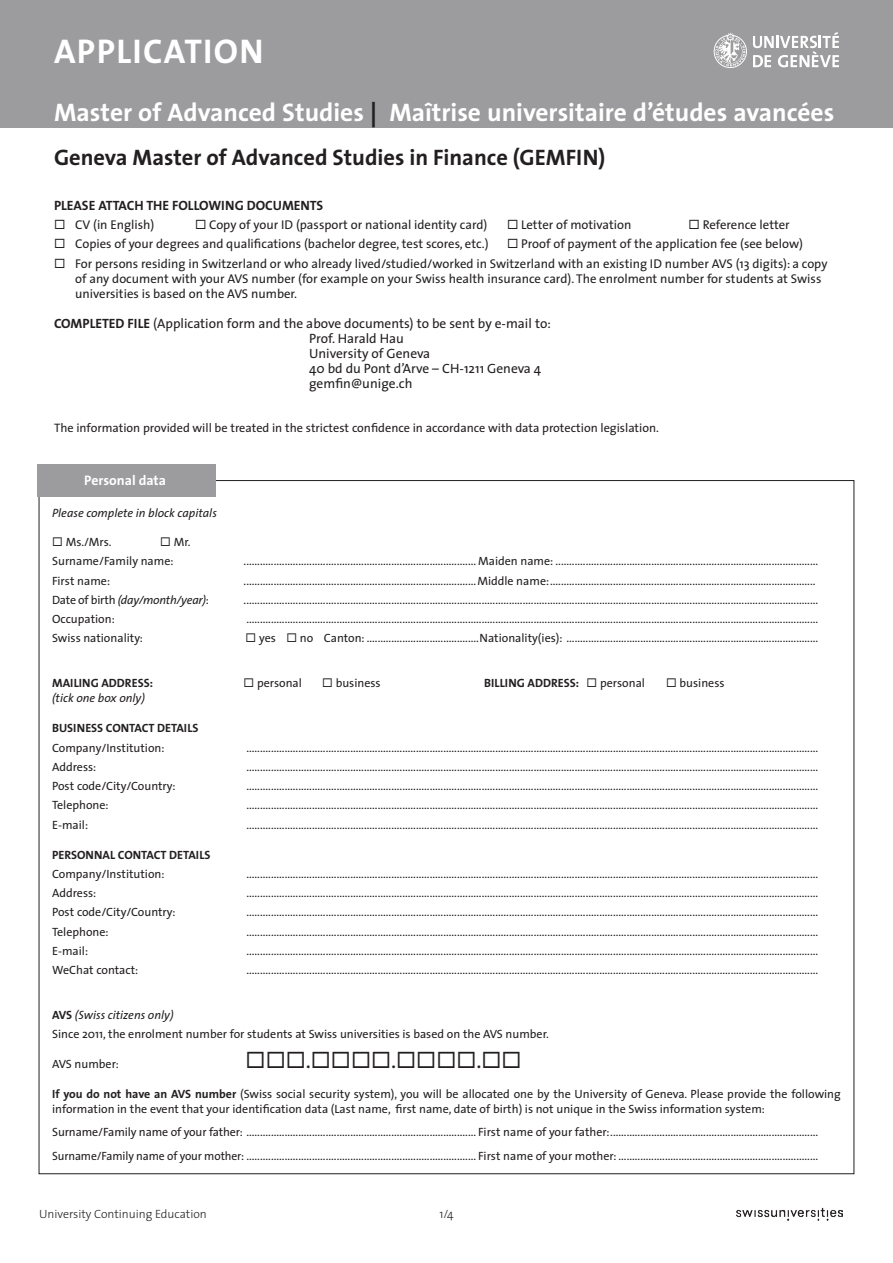
<style>
.page{position:relative;width:893px;height:1263px;background:#fff}
.page>*{position:absolute;margin:0;border:0;box-sizing:border-box;transform-origin:0 0}
.t1{font:700 34.5px "The Sans";letter-spacing:.04em;color:#fff}
.t2{font:700 25.5px "The Sans";color:#fff}
.t3{font:700 22.5px "The Sans";color:#231f20}
.t4{font:22.5px "The Sans";color:#231f20}
.t5{font:700 13.8px "The Sans";color:#fff}
.t6{font:13.5px "The Sans";color:#231f20}
.t7{font:700 13.5px "The Sans";color:#231f20}
.t8{font:12.75px/15px "The Sans";color:#231f20}
.t9{font:12.3px "The Sans";color:#231f20}
.t10{font:12px/15px "The Sans";color:#231f20}
.t11{font:700 12px "The Sans";color:#231f20}
.t12{font:italic 12px "The Sans";color:#231f20}
.t13{font:300 12px "The Sans";color:#231f20}
.t14{font:italic 12px "The Sans";letter-spacing:-.02em;color:#231f20}
.s1{color:#231f20}
.s2{font-weight:700}
.s3{font-style:normal}
.s4{font-weight:400}
.s5{font-weight:700;font-style:normal}
</style>
<div class="page">
<div style="left:38px;top:464px;width:178px;height:32px;background:#9c9c9e"></div>
<div style="left:0;top:0;width:893px;height:128px;background:#9c9c9e"></div>
<svg style="left:714px;top:32px;width:33px;height:36px"></svg>
<svg style="left:753px;top:32px;width:86px;height:35px"></svg>
<img style="left:736px;top:1207px;width:107px;height:14px">
<p class="t1" style="left:54px;top:23px;width:211px">APPLICATION</p>
<p class="t2" style="left:54px;top:91px;width:782px">Master of Advanced Studies <span class="s1">|</span> Maîtrise universitaire d’études avancées</p>
<p class="t3" style="left:54px;top:139px;width:553px">Geneva Master of Advanced Studies in Finance (GEMFIN)</p>
<p class="t7" style="left:54px;top:194px;width:271px">PLEASE ATTACH THE FOLLOWING DOCUMENTS</p>
<p class="t8" style="left:54px;top:217px;width:102px">◻ CV (in English)</p>
<p class="t8" style="left:195px;top:217px;width:294px">◻ Copy of your ID (passport or national identity card)</p>
<p class="t8" style="left:507px;top:217px;width:126px">◻ Letter of motivation</p>
<p class="t8" style="left:688px;top:217px;width:103px">◻ Reference letter</p>
<p class="t8" style="left:54px;top:236px;width:436px">◻ Copies of your degrees and qualifications (bachelor degree, test scores, etc.)</p>
<p class="t8" style="left:507px;top:236px;width:297px">◻ Proof of payment of the application fee (see below)</p>
<p class="t8" style="left:75px;top:255px;width:754px;text-indent:-21px">◻ For persons residing in Switzerland or who already lived/studied/worked in Switzerland with an existing ID number AVS (13 digits): a copy of any document with your AVS number (for example on your Swiss health insurance card). The enrolment number for students at Swiss universities is based on the AVS number.</p>
<p class="t6" style="left:54px;top:312px;width:498px"><span class="s2">COMPLETED FILE</span> (Application form and the above documents) to be sent by e-mail to:</p>
<p class="t6" style="left:309px;top:327px;width:96px">Prof. Harald Hau</p>
<p class="t6" style="left:309px;top:342px;width:123px">University of Geneva</p>
<p class="t6" style="left:309px;top:357px;width:234px">40 bd du Pont d’Arve – CH-1211 Geneva 4</p>
<p class="t6" style="left:309px;top:372px;width:105px">gemfin@unige.ch</p>
<p class="t9" style="left:54px;top:418px;width:606px">The information provided will be treated in the strictest confidence in accordance with data protection legislation.</p>
<p class="t5" style="left:84px;top:469px;width:83px">Personal data</p>
<p class="t12" style="left:52px;top:503px;width:166px">Please complete in block capitals</p>
<p class="t10" style="left:52px;top:534px;width:61px">◻ Ms./Mrs.</p>
<p class="t10" style="left:160px;top:534px;width:32px">◻ Mr.</p>
<p class="t10" style="left:52px;top:553px;width:123px">Surname/Family name:</p>
<p class="t10" style="left:244px;top:553px;width:576px">..................................................................................... Maiden name: ................................................................................................</p>
<p class="t10" style="left:52px;top:573px;width:60px">First name:</p>
<p class="t10" style="left:244px;top:573px;width:573px">.....................................................................................Middle name:.................................................................................................</p>
<p class="t14" style="left:52px;top:590px;width:158px"><span class="s3">Date of birth</span> (day/month/year)<span class="s3">:</span></p>
<p class="t10" style="left:244px;top:592px;width:576px">..................................................................................................................................................................................................................</p>
<p class="t10" style="left:52px;top:611px;width:64px">Occupation:</p>
<p class="t10" style="left:246px;top:611px;width:573px">.................................................................................................................................................................................................................</p>
<p class="t10" style="left:52px;top:630px;width:92px">Swiss nationality:</p>
<p class="t10" style="left:246px;top:630px;width:574px">◻ yes ◻ no Canton: .........................................Nationality(ies): ............................................................................................</p>
<p class="t11" style="left:52px;top:673px;width:103px">MAILING ADDRESS:</p>
<p class="t10" style="left:243px;top:675px;width:60px">◻ personal</p>
<p class="t10" style="left:322px;top:675px;width:60px">◻ business</p>
<p class="t11" style="left:484px;top:673px;width:162px">BILLING ADDRESS: ◻ <span class="s4">personal</span></p>
<p class="t10" style="left:666px;top:675px;width:60px">◻ business</p>
<p class="t12" style="left:52px;top:688px;width:94px">(tick one box only)</p>
<p class="t11" style="left:52px;top:718px;width:148px">BUSINESS CONTACT DETAILS</p>
<p class="t10" style="left:52px;top:740px;width:114px">Company/Institution:</p>
<p class="t10" style="left:246px;top:740px;width:573px">.................................................................................................................................................................................................................</p>
<p class="t10" style="left:52px;top:759px;width:46px">Address:</p>
<p class="t10" style="left:246px;top:759px;width:573px">.................................................................................................................................................................................................................</p>
<p class="t10" style="left:52px;top:778px;width:125px">Post code/City/Country:</p>
<p class="t10" style="left:246px;top:778px;width:573px">.................................................................................................................................................................................................................</p>
<p class="t10" style="left:52px;top:797px;width:58px">Telephone:</p>
<p class="t10" style="left:246px;top:797px;width:573px">.................................................................................................................................................................................................................</p>
<p class="t10" style="left:52px;top:817px;width:38px">E-mail:</p>
<p class="t10" style="left:246px;top:817px;width:573px">.................................................................................................................................................................................................................</p>
<p class="t11" style="left:52px;top:844px;width:160px">PERSONNAL CONTACT DETAILS</p>
<p class="t10" style="left:52px;top:866px;width:114px">Company/Institution:</p>
<p class="t10" style="left:246px;top:866px;width:573px">.................................................................................................................................................................................................................</p>
<p class="t10" style="left:52px;top:885px;width:46px">Address:</p>
<p class="t10" style="left:246px;top:885px;width:573px">.................................................................................................................................................................................................................</p>
<p class="t10" style="left:52px;top:904px;width:125px">Post code/City/Country:</p>
<p class="t10" style="left:246px;top:904px;width:573px">.................................................................................................................................................................................................................</p>
<p class="t10" style="left:52px;top:924px;width:58px">Telephone:</p>
<p class="t10" style="left:246px;top:924px;width:573px">.................................................................................................................................................................................................................</p>
<p class="t10" style="left:52px;top:943px;width:38px">E-mail:</p>
<p class="t10" style="left:246px;top:943px;width:573px">.................................................................................................................................................................................................................</p>
<p class="t10" style="left:52px;top:962px;width:88px">WeChat contact:</p>
<p class="t10" style="left:246px;top:962px;width:573px">.................................................................................................................................................................................................................</p>
<p class="t12" style="left:52px;top:1005px;width:123px"><span class="s5">AVS</span> (Swiss citizens only)</p>
<p class="t10" style="left:52px;top:1026px;width:498px">Since 2011, the enrolment number for students at Swiss universities is based on the AVS number.</p>
<p class="t10" style="left:52px;top:1056px;width:68px">AVS number:</p>
<p class="t4" style="left:246px;top:1042px;width:278px">◻◻◻.◻◻◻◻.◻◻◻◻.◻◻</p>
<p class="t10" style="left:52px;top:1086px;width:790px"><span class="s2">If you do not have an AVS number</span> (Swiss social security system), you will be allocated one by the University of Geneva. Please provide the following information in the event that your identification data (Last name, first name, date of birth) is not unique in the Swiss information system:</p>
<p class="t10" style="left:52px;top:1124px;width:768px">Surname/Family name of your father: .................................................................................... First name of your father:............................................................................</p>
<p class="t10" style="left:52px;top:1148px;width:768px">Surname/Family name of your mother: .................................................................................... First name of your mother: .........................................................................</p>
<p class="t13" style="left:39px;top:1204px;width:169px">University Continuing Education</p>
<p class="t13" style="left:439px;top:1204px;width:16px">1/4</p>
</div>
